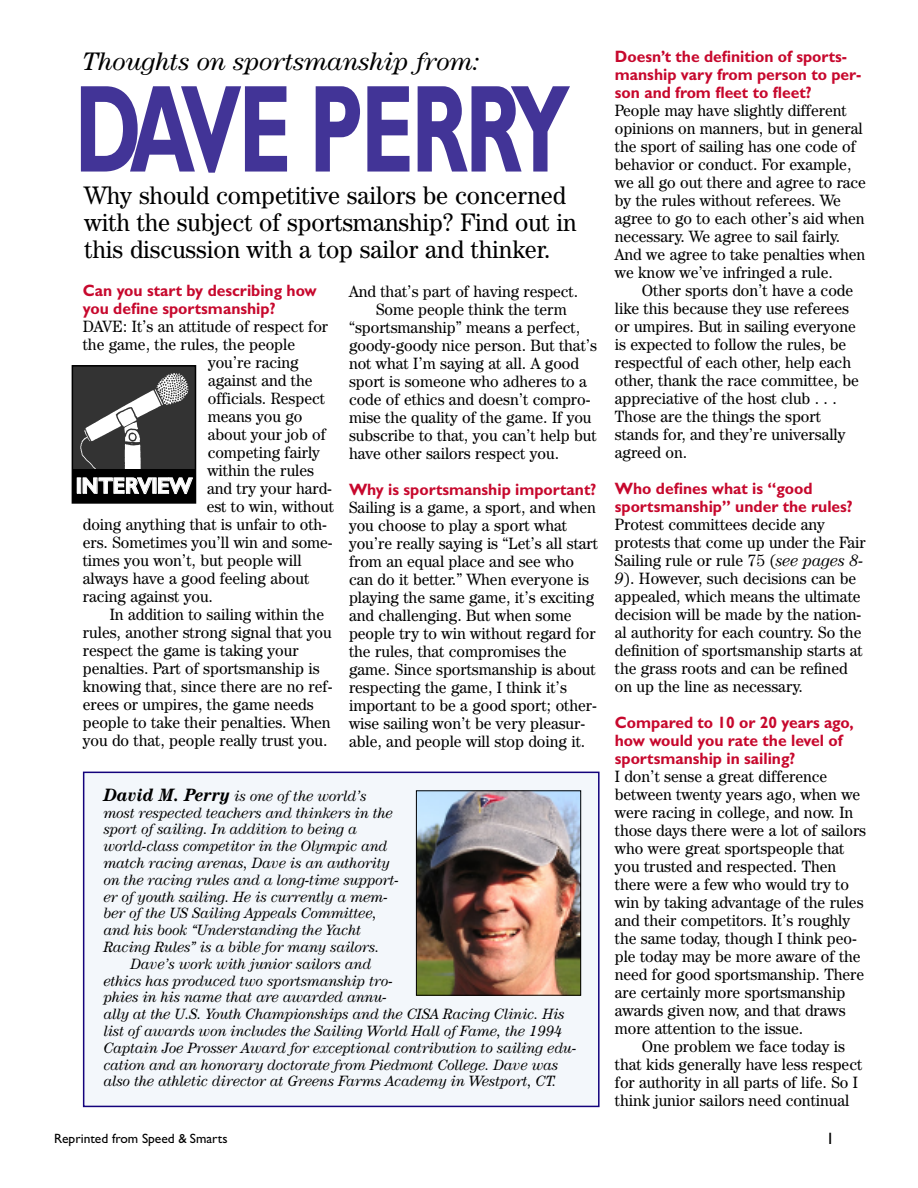
<style>
.page{position:relative;width:918px;height:1188px;background:#fff}
.page>*{position:absolute;margin:0;border:0;box-sizing:border-box;transform-origin:0 0}
.t1{font:700 125.1px "Gill Sans";letter-spacing:-.035em;color:#423497;scale:.67 1}
.t2{font:25.5px/27px "Century IT Cby BT";color:#000;scale:.95 1}
.t3{font:italic 25.5px "Century IT Cby BT";color:#000}
.t4{font:700 22.5px "Gill Sans";letter-spacing:-.045em;color:#fff;scale:.9 1}
.t5{font:16.5px/18px "Century IT Cby BT";color:#000;scale:.95 1}
.t6{font:700 16.5px/18px "Gill Sans";color:#c7082d;scale:.95 1}
.t7{font:16.5px "Gill Sans";color:#000}
.t8{font:italic 15px "Century IT Cby BT";color:#000;scale:.95 1}
.t9{font:13.5px "Gill Sans";color:#000}
.s1{font-weight:700;font-size:18px}
.s2{font-style:italic}
</style>
<div class="page">
<div style="left:84px;top:772px;width:515px;height:334px;background:#f3f7fb"></div>
<div style="left:83px;top:772px;width:517px;height:335px;border:2px solid #13027c"></div>
<img style="left:75px;top:368px;width:118px;height:102px">
<div style="left:72px;top:365px;width:124px;height:139px;border:2px solid #000"></div>
<div style="left:72px;top:470px;width:124px;height:33px;background:#000"></div>
<img style="left:418px;top:792px;width:161px;height:202px">
<div style="left:416px;top:790px;width:165px;height:206px;border:1px solid #000"></div>
<h2 class="t3" style="left:83px;top:52px;width:399px">Thoughts on sportsmanship from:</h2>
<h1 class="t1" style="left:75px;top:82px;width:741px">DAVE PERRY</h1>
<h2 class="t2" style="left:85px;top:184px;width:519px">Why should competitive sailors be concerned with the subject of sportsmanship? Find out in this discussion with a top sailor and thinker.</h2>
<p class="t6" style="left:83px;top:283px;width:248px">Can you start by describing how you define sportsmanship?</p>
<p class="t5" style="left:83px;top:319px;width:260px">DAVE: It’s an attitude of respect for</p>
<p class="t5" style="left:83px;top:337px;width:225px">the game, the rules, the people</p>
<p class="t5" style="left:208px;top:355px;width:97px">you’re racing</p>
<p class="t5" style="left:208px;top:373px;width:111px">against and the</p>
<p class="t5" style="left:208px;top:391px;width:125px">officials. Respect</p>
<p class="t5" style="left:208px;top:409px;width:101px">means you go</p>
<p class="t5" style="left:208px;top:427px;width:126px">about your job of</p>
<p class="t5" style="left:208px;top:445px;width:120px">competing fairly</p>
<p class="t5" style="left:207px;top:463px;width:114px">within the rules</p>
<p class="t5" style="left:207px;top:481px;width:133px">and try your hard-</p>
<p class="t5" style="left:207px;top:499px;width:135px">est to win, without</p>
<p class="t5" style="left:83px;top:517px;width:259px">doing anything that is unfair to oth-</p>
<p class="t5" style="left:83px;top:535px;width:265px">ers. Sometimes you’ll win and some-</p>
<p class="t5" style="left:83px;top:553px;width:232px">times you won’t, but people will</p>
<p class="t5" style="left:83px;top:571px;width:240px">always have a good feeling about</p>
<p class="t5" style="left:83px;top:589px;width:139px">racing against you.</p>
<p class="t5" style="left:110px;top:607px;width:227px">In addition to sailing within the</p>
<p class="t5" style="left:83px;top:625px;width:264px">rules, another strong signal that you</p>
<p class="t5" style="left:83px;top:643px;width:229px">respect the game is taking your</p>
<p class="t5" style="left:83px;top:661px;width:251px">penalties. Part of sportsmanship is</p>
<p class="t5" style="left:83px;top:679px;width:264px">knowing that, since there are no ref-</p>
<p class="t5" style="left:83px;top:697px;width:245px">erees or umpires, the game needs</p>
<p class="t5" style="left:83px;top:715px;width:262px">people to take their penalties. When</p>
<p class="t5" style="left:83px;top:733px;width:259px">you do that, people really trust you.</p>
<h3 class="t4" style="left:76px;top:477px;width:131px">INTERVIEW</h3>
<p class="t5" style="left:349px;top:284px;width:243px">And that’s part of having respect.</p>
<p class="t5" style="left:376px;top:302px;width:202px">Some people think the term</p>
<p class="t5" style="left:349px;top:320px;width:245px">“sportsmanship” means a perfect,</p>
<p class="t5" style="left:349px;top:338px;width:263px">goody-goody nice person. But that’s</p>
<p class="t5" style="left:349px;top:356px;width:244px">not what I’m saying at all. A good</p>
<p class="t5" style="left:349px;top:374px;width:252px">sport is someone who adheres to a</p>
<p class="t5" style="left:349px;top:392px;width:256px">code of ethics and doesn’t compro-</p>
<p class="t5" style="left:349px;top:410px;width:257px">mise the quality of the game. If you</p>
<p class="t5" style="left:349px;top:428px;width:262px">subscribe to that, you can’t help but</p>
<p class="t5" style="left:349px;top:446px;width:223px">have other sailors respect you.</p>
<p class="t6" style="left:349px;top:482px;width:262px">Why is sportsmanship important?</p>
<p class="t5" style="left:349px;top:500px;width:264px">Sailing is a game, a sport, and when you choose to play a sport what you’re really saying is “Let’s all start from an equal place and see who can do it better.” When everyone is playing the same game, it’s exciting and challenging. But when some people try to win without regard for the rules, that compromises the game. Since sportsmanship is about respecting the game, I think it’s important to be a good sport; other&shy;wise sailing won’t be very pleasur&shy;able, and people will stop doing it.</p>
<p class="t8" style="left:104px;top:790px;width:278px"><span class="s1">David M. Perry</span> is one of the world’s</p>
<p class="t8" style="left:104px;top:807px;width:306px">most respected teachers and thinkers in the</p>
<p class="t8" style="left:104px;top:824px;width:268px">sport of sailing. In addition to being a</p>
<p class="t8" style="left:104px;top:841px;width:300px">world-class competitor in the Olympic and</p>
<p class="t8" style="left:104px;top:858px;width:303px">match racing arenas, Dave is an authority</p>
<p class="t8" style="left:104px;top:874px;width:312px">on the racing rules and a long-time support-</p>
<p class="t8" style="left:104px;top:891px;width:301px">er of youth sailing. He is currently a mem-</p>
<p class="t8" style="left:104px;top:908px;width:289px">ber of the US Sailing Appeals Committee,</p>
<p class="t8" style="left:104px;top:925px;width:273px">and his book “Understanding the Yacht</p>
<p class="t8" style="left:104px;top:942px;width:292px">Racing Rules” is a bible for many sailors.</p>
<p class="t8" style="left:131px;top:958px;width:255px">Dave’s work with junior sailors and</p>
<p class="t8" style="left:104px;top:975px;width:306px">ethics has produced two sportsmanship tro-</p>
<p class="t8" style="left:104px;top:992px;width:300px">phies in his name that are awarded annu-</p>
<p class="t8" style="left:104px;top:1009px;width:487px">ally at the U.S. Youth Championships and the CISA Racing Clinic. His</p>
<p class="t8" style="left:104px;top:1026px;width:484px">list of awards won includes the Sailing World Hall of Fame, the 1994</p>
<p class="t8" style="left:104px;top:1042px;width:499px">Captain Joe Prosser Award for exceptional contribution to sailing edu-</p>
<p class="t8" style="left:104px;top:1059px;width:480px">cation and an honorary doctorate from Piedmont College. Dave was</p>
<p class="t8" style="left:104px;top:1076px;width:478px">also the athletic director at Greens Farms Academy in Westport, CT.</p>
<p class="t6" style="left:615px;top:49px;width:261px">Doesn’t the definition of sports&shy;manship vary from person to per&shy;son and from fleet to fleet?</p>
<p class="t5" style="left:615px;top:103px;width:266px">People may have slightly different opinions on manners, but in general the sport of sailing has one code of behavior or conduct. For example, we all go out there and agree to race by the rules without referees. We agree to go to each other’s aid when necessary. We agree to sail fairly.<br>And we agree to take penalties when we know we’ve infringed a rule.</p>
<p class="t5" style="left:615px;top:283px;width:258px;text-indent:27px">Other sports don’t have a code like this because they use referees or umpires. But in sailing everyone is expected to follow the rules, be respectful of each other, help each other, thank the race committee, be appreciative of the host club . . .<br>Those are the things the sport stands for, and they’re universally agreed on.</p>
<p class="t6" style="left:615px;top:481px;width:252px">Who defines what is “good sportsmanship” under the rules?</p>
<p class="t5" style="left:615px;top:517px;width:266px">Protest committees decide any protests that come up under the Fair Sailing rule or rule 75 (<span class="s2">see pages 8- 9</span>). However, such decisions can be appealed, which means the ultimate decision will be made by the nation&shy;al authority for each country. So the definition of sportsmanship starts at the grass roots and can be refined on up the line as necessary.</p>
<p class="t6" style="left:615px;top:715px;width:253px">Compared to 10 or 20 years ago, how would you rate the level of sportsmanship in sailing?</p>
<p class="t5" style="left:615px;top:769px;width:266px">I don’t sense a great difference between twenty years ago, when we were racing in college, and now. In those days there were a lot of sailors who were great sportspeople that you trusted and respected. Then there were a few who would try to win by taking advantage of the rules and their competitors. It’s roughly the same today, though I think peo&shy;ple today may be more aware of the need for good sportsmanship. There are certainly more sportsmanship awards given now, and that draws more attention to the issue.</p>
<p class="t5" style="left:615px;top:1039px;width:262px;text-indent:27px">One problem we face today is that kids generally have less respect for authority in all parts of life. So I think junior sailors need continual</p>
<p class="t9" style="left:54px;top:1130px;width:175px">Reprinted from Speed &amp; Smarts</p>
<p class="t7" style="left:826px;top:1129px;width:10px">1</p>
</div>
